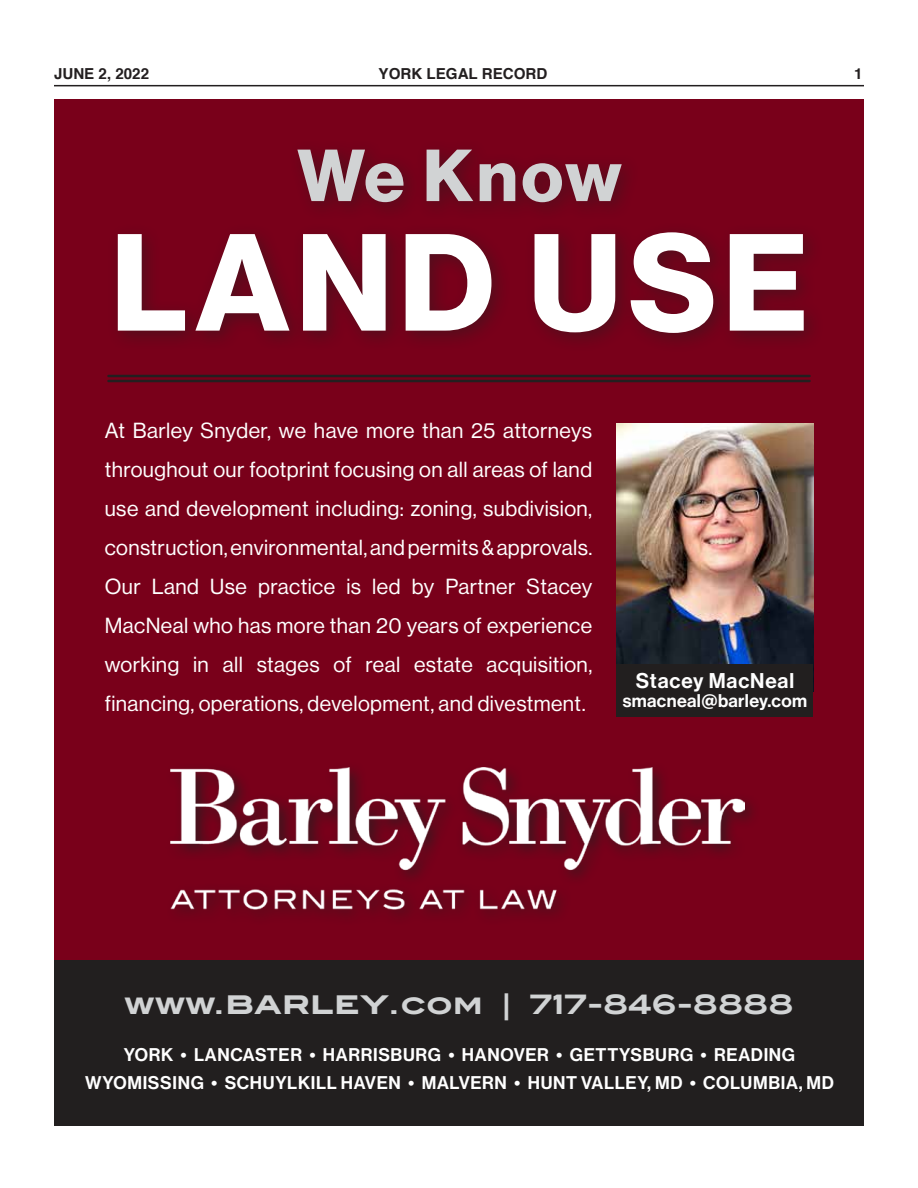
<style>
.page{position:relative;width:918px;height:1188px;background:#fff}
.page>*{position:absolute;margin:0;border:0;box-sizing:border-box;transform-origin:0 0}
.t1{font:135px "N Haas Grotesk DS Pro 75 Bd";letter-spacing:.05em;color:#fff}
.t2{font:72px "N Haas Grotesk DS Pro 75 Bd";letter-spacing:.04em;color:#d1d3d4}
.t3{font:700 27px "ITC Blair";color:#d1d3d4}
.t4{font:21.3px/39px "N Haas Grotesk DS Pro 55 Rg";letter-spacing:.02em;color:#fff;text-align:justify}
.t5{font:20.85px "N Haas Grotesk DS Pro 65 Md";letter-spacing:.04em;color:#fff}
.t6{font:18px/28.5px "N Haas Grotesk DS Pro 65 Md";letter-spacing:.035em;color:#fff;text-align:center}
.t7{font:700 15.15px "Helvetica";color:#231f20}
.s1{font-size:30.6px}
</style>
<div class="page">
<hr style="left:54px;top:85px;width:810px;height:1px;background:#231f20">
<div style="left:54px;top:99px;width:810px;height:872px;background:#79001a"></div>
<div style="left:54px;top:960px;width:810px;height:165px;background:#221f1f"></div>
<img style="left:171px;top:768px;width:573px;height:146px">
<hr style="left:108px;top:375px;width:702px;height:2px;background:#231f20">
<hr style="left:108px;top:380px;width:702px;height:2px;background:#231f20">
<div style="left:107px;top:222px;width:717px;height:131px;background:#231f20;opacity:.45"></div>
<img style="left:617px;top:423px;width:196px;height:241px">
<div style="left:617px;top:664px;width:196px;height:52px;background:#221f1f"></div>
<div style="left:288px;top:139px;width:353px;height:83px;background:#231f20;opacity:.45"></div>
<p class="t7" style="left:54px;top:61px;width:97px">JUNE 2, 2022</p>
<p class="t7" style="left:379px;top:61px;width:170px">YORK LEGAL RECORD</p>
<p class="t7" style="left:854px;top:61px;width:10px">1</p>
<h2 class="t2" style="left:297px;top:134px;width:326px">We Know</h2>
<h1 class="t1" style="left:111px;top:204px;width:698px">LAND USE</h1>
<p class="t4" style="left:105px;top:411px;width:489px">At Barley Snyder, we have more than 25 attorneys throughout our footprint focusing on all areas of land use and development including: zoning, subdivision, construction, environmental, and permits &amp; approvals.<br>Our Land Use practice is led by Partner Stacey MacNeal who has more than 20 years of experience working in all stages of real estate acquisition, financing, operations, development, and divestment.</p>
<p class="t5" style="left:636px;top:668px;width:160px">Stacey MacNeal</p>
<p class="t6" style="left:623px;top:687px;width:186px">smacneal@barley.com</p>
<p class="t3" style="left:124px;top:987px;width:671px">WWW.<span class="s1">BARLEY</span>.COM | 717-846-8888</p>
<p class="t6" style="left:85px;top:1040px;width:750px">YORK • LANCASTER • HARRISBURG • HANOVER • GETTYSBURG • READING<br>WYOMISSING • SCHUYLKILL HAVEN • MALVERN • HUNT VALLEY, MD • COLUMBIA, MD</p>
</div>
